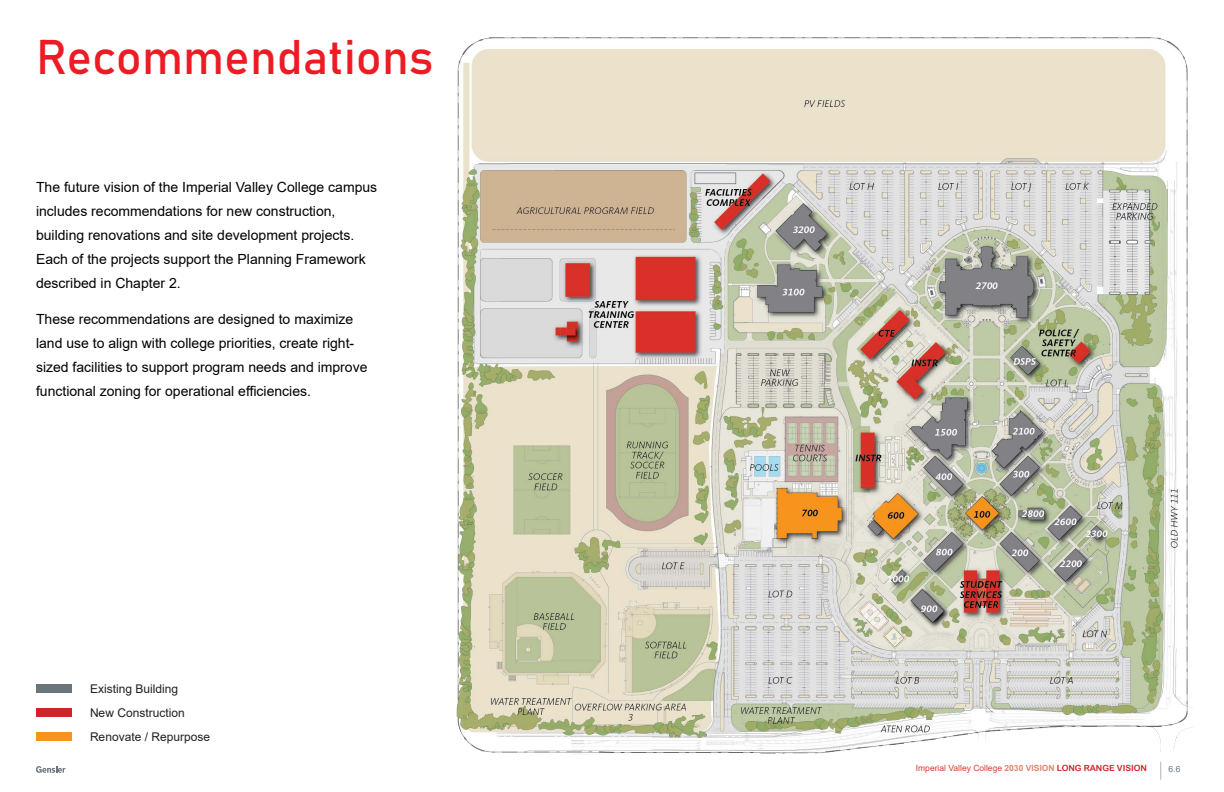
<style>
.page{position:relative;width:1224px;height:792px;background:#fff}
.page>*{position:absolute;margin:0;border:0;box-sizing:border-box;transform-origin:0 0}
.t1{font:48px "Bahnschrift";color:#ed1b24}
.t2{font:14px/24px "Arial";color:#000}
.t3{font:12px/24px "Arial";color:#231f20}
.t4{font:8.5px "Arial";color:#d53f33}
.t5{font:8.5px "Arial";color:#6a747b}
.s1{font-weight:700;color:#e08770}
.s2{font-family:"Arial Rounded MT Bold";color:#d1232a}
</style>
<div class="page">
<svg style="left:1160px;top:762px;width:1px;height:18px"></svg>
<svg style="left:36px;top:766px;width:30px;height:7px"></svg>
<img style="left:456px;top:37px;width:737px;height:717px">
<div style="left:36px;top:684px;width:36px;height:9px;background:#6a747b"></div>
<div style="left:36px;top:708px;width:36px;height:9px;background:#d1232a"></div>
<div style="left:36px;top:732px;width:36px;height:9px;background:#f7941d"></div>
<h1 class="t1" style="left:36px;top:27px;width:399px">Recommendations</h1>
<p class="t2" style="left:36px;top:175px;width:343px">The future vision of the Imperial Valley College campus includes recommendations for new construction, building renovations and site development projects.<br>Each of the projects support the Planning Framework described in Chapter 2.</p>
<p class="t2" style="left:36px;top:307px;width:333px">These recommendations are designed to maximize land use to align with college priorities, create right&shy;sized facilities to support program needs and improve functional zoning for operational efficiencies.</p>
<p class="t3" style="left:90px;top:676px;width:122px">Existing Building<br>New Construction<br>Renovate / Repurpose</p>
<p class="t4" style="left:916px;top:762px;width:233px">Imperial Valley College <span class="s1">2030 VISION</span> <span class="s2">LONG RANGE VISION</span></p>
<p class="t5" style="left:1169px;top:763px;width:13px">6.6</p>
</div>
